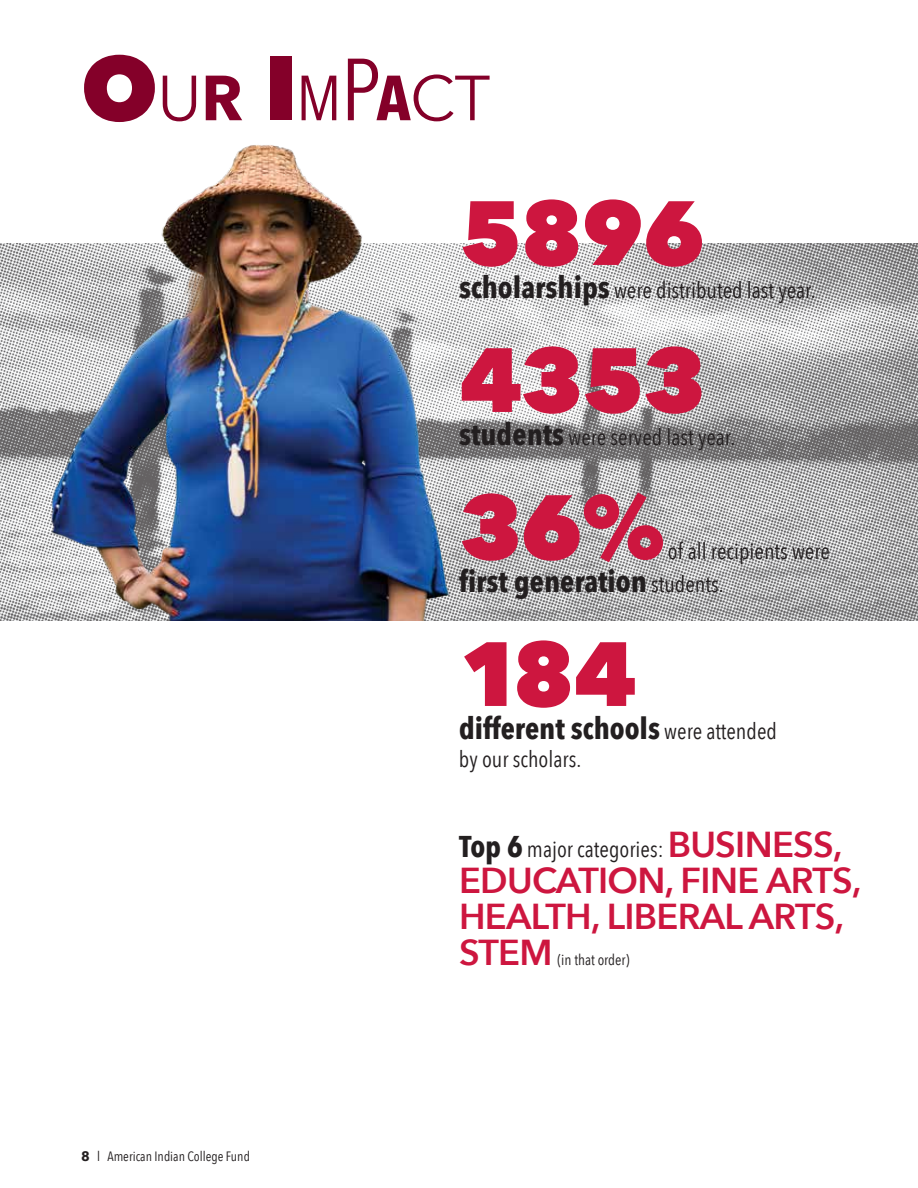
<style>
.page{position:relative;width:918px;height:1188px;background:#fff}
.page>*{position:absolute;margin:0;border:0;box-sizing:border-box;transform-origin:0 0}
.t1{font:800 90px "Avenir Next";letter-spacing:-.02em;color:#cd163f}
.t2{font:63px "Avenir Next";color:#840029}
.t3{font:600 36px/36px "Avenir Next";letter-spacing:-.02em;color:#cd163f}
.t4{font:700 30px "Avenir Next Condensed";color:#231f20}
.t5{font:22.5px "Avenir Next Condensed";color:#231f20}
.t6{font:15px "Avenir Next Condensed";color:#231f20}
.t7{font:13.5px "Avenir Next Condensed";color:#231f20}
.s1{font-weight:800;font-size:90px}
.s2{font-weight:700}
.s3{font-family:"Avenir Next Condensed"}
.s4{font-family:"Avenir Next Condensed";font-size:87px}
.s5{font-family:"Avenir Next Condensed";font-weight:700}
.s6{font-weight:700;font-size:30px}
.s7{font-weight:400;font-size:22.5px}
.s8{font-family:"Avenir Next";font-weight:700}
.s9{font-family:"Avenir Next";font-weight:600;font-size:36px;color:#cd163f}
</style>
<div class="page">
<img style="left:0;top:243px;width:918px;height:378px">
<img style="left:35px;top:145px;width:431px;height:476px">
<h2 class="t2" style="left:81px;top:45px;width:411px"><span class="s1">O</span>U<span class="s2">R</span> <span class="s1">I</span><span class="s3">M</span><span class="s4">P</span><span class="s5">A</span>CT</h2>
<h1 class="t1" style="left:459px;top:178px;width:248px">5896</h1>
<p class="t5" style="left:459px;top:271px;width:358px"><span class="s6">scholarships</span> were distributed last year.</p>
<h1 class="t1" style="left:459px;top:325px;width:248px">4353</h1>
<p class="t5" style="left:459px;top:418px;width:278px"><span class="s6">students</span> were served last year.</p>
<h1 class="t1" style="left:459px;top:472px;width:208px">36%</h1>
<p class="t5" style="left:668px;top:532px;width:164px">of all recipients were</p>
<h3 class="t4" style="left:459px;top:563px;width:266px">first generation <span class="s7">students.</span></h3>
<h1 class="t1" style="left:459px;top:619px;width:179px">184</h1>
<h3 class="t4" style="left:459px;top:710px;width:320px">different schools <span class="s7">were attended</span></h3>
<p class="t5" style="left:459px;top:740px;width:124px">by our scholars.</p>
<p class="t7" style="left:81px;top:1145px;width:170px"><span class="s8">8</span> l American Indian College Fund</p>
<p class="t5" style="left:459px;top:830px;width:385px"><span class="s6">Top 6</span> major categories: <span class="s9">BUSINESS,</span></p>
<h3 class="t3" style="left:459px;top:862px;width:404px">EDUCATION, FINE ARTS,<br>HEALTH, LIBERAL ARTS,<br>STEM</h3>
<p class="t6" style="left:557px;top:947px;width:74px">(in that order)</p>
</div>
